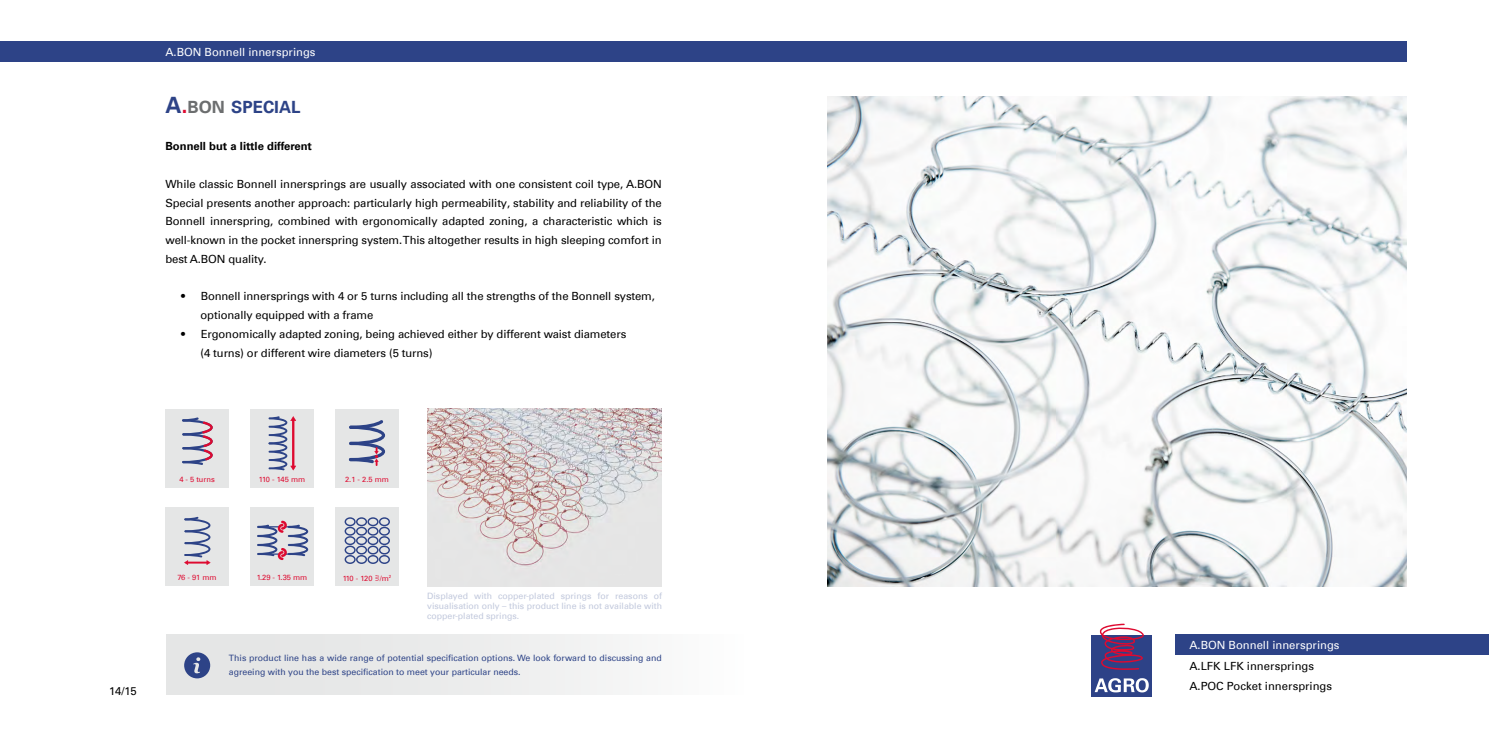
<style>
.page{position:relative;width:1489px;height:745px;background:#fff}
.page>*{position:absolute;margin:0;border:0;box-sizing:border-box;transform-origin:0 0}
.t1{font:700 16.88px "Univers Com 65";color:#2d4387}
.t2{font:11.25px/18.8px "Univers Com 55 Roman";letter-spacing:-.01em;color:#000}
.t3{font:11.25px "Univers Com 55 Roman";color:#fff}
.t4{font:700 11.25px "Univers Com 65";color:#000}
.t5{font:8.75px/13.8px "Univers Com 55 Roman";color:#2d4387}
.t6{font:8.75px/10px "Univers Com 55 Roman";color:#c1c8dc;text-align:justify}
.t7{font:7.5px "Univers Com 55 Roman";color:#de0a30}
.s1{font-size:22.5px}
.s2{font-size:22.5px;color:#de0a30}
.s3{color:#6c6e6f}
</style>
<div class="page">
<div style="left:0;top:41px;width:1406px;height:21px;background:#2d4387"></div>
<div style="left:1175px;top:634px;width:313px;height:21px;background:#2d4387"></div>
<div style="left:165px;top:409px;width:64px;height:78px;background:#e5e6e6"></div>
<svg style="left:182px;top:417px;width:31px;height:47px"></svg>
<div style="left:250px;top:507px;width:64px;height:78px;background:#e5e6e6"></div>
<svg style="left:257px;top:520px;width:51px;height:39px"></svg>
<div style="left:250px;top:409px;width:64px;height:78px;background:#e5e6e6"></div>
<svg style="left:268px;top:416px;width:28px;height:54px"></svg>
<div style="left:335px;top:409px;width:64px;height:78px;background:#e5e6e6"></div>
<div style="left:165px;top:507px;width:64px;height:78px;background:#e5e6e6"></div>
<svg style="left:184px;top:516px;width:26px;height:48px"></svg>
<hr style="left:186px;top:561px;width:23px;height:2px;background:#de0a30">
<div style="left:335px;top:507px;width:64px;height:78px;background:#e5e6e6"></div>
<svg style="left:375px;top:575px;width:4px;height:6px"></svg>
<svg style="left:344px;top:517px;width:46px;height:46px"></svg>
<svg style="left:349px;top:420px;width:36px;height:45px"></svg>
<div style="left:166px;top:634px;width:577px;height:60px;background:#e5e6e6"></div>
<svg style="left:184px;top:652px;width:26px;height:26px"></svg>
<img style="left:427px;top:408px;width:234px;height:178px">
<div style="left:1091px;top:634px;width:61px;height:62px;background:#2d4287"></div>
<svg style="left:1099px;top:623px;width:44px;height:46px"></svg>
<svg style="left:1094px;top:678px;width:54px;height:14px"></svg>
<img style="left:827px;top:97px;width:579px;height:488px">
<p class="t3" style="left:165px;top:45px;width:152px">A.BON Bonnell innersprings</p>
<h1 class="t1" style="left:165px;top:97px;width:136px"><span class="s1">A</span><span class="s2">.</span><span class="s3">BON</span> SPECIAL</h1>
<p class="t4" style="left:165px;top:139px;width:148px">Bonnell but a little different</p>
<p class="t2" style="left:165px;top:174px;width:498px;text-align:justify">While classic Bonnell innersprings are usually associated with one consistent coil type, A.BON Special presents another approach: particularly high permeability, stability and reliability of the Bonnell innerspring, combined with ergonomically adapted zoning, a characteristic which is well-known in the pocket innerspring system. This altogether results in high sleeping comfort in best A.BON quality.</p>
<p class="t2" style="left:200px;top:287px;width:456px;text-indent:-19px">• Bonnell innersprings with 4 or 5 turns including all the strengths of the Bonnell system, optionally equipped with a frame</p>
<p class="t2" style="left:200px;top:324px;width:427px;text-indent:-19px">• Ergonomically adapted zoning, being achieved either by different waist diameters (4 turns) or different wire diameters (5 turns)</p>
<p class="t2" style="left:109px;top:680px;width:29px">14/15</p>
<p class="t7" style="left:179px;top:474px;width:37px">4 - 5 turns</p>
<p class="t7" style="left:259px;top:474px;width:48px">110 - 145 mm</p>
<p class="t7" style="left:345px;top:474px;width:45px">2.1 - 2.5 mm</p>
<p class="t7" style="left:177px;top:572px;width:41px">76 - 91 mm</p>
<p class="t7" style="left:343px;top:573px;width:50px">110 - 120 /m<sup>2</sup></p>
<p class="t7" style="left:257px;top:572px;width:52px">1.29 - 1.35 mm</p>
<p class="t6" style="left:427px;top:590px;width:236px">Displayed with copper-plated springs for reasons of visualisation only – this product line is not available with copper-plated springs.</p>
<p class="t5" style="left:229px;top:650px;width:434px">This product line has a wide range of potential specification options. We look forward to discussing and agreeing with you the best specification to meet your particular needs.</p>
<p class="t3" style="left:1189px;top:638px;width:152px">A.BON Bonnell innersprings</p>
<p class="t2" style="left:1189px;top:655px;width:144px;line-height:20.6px">A.LFK LFK innersprings<br>A.POC Pocket innersprings</p>
</div>
